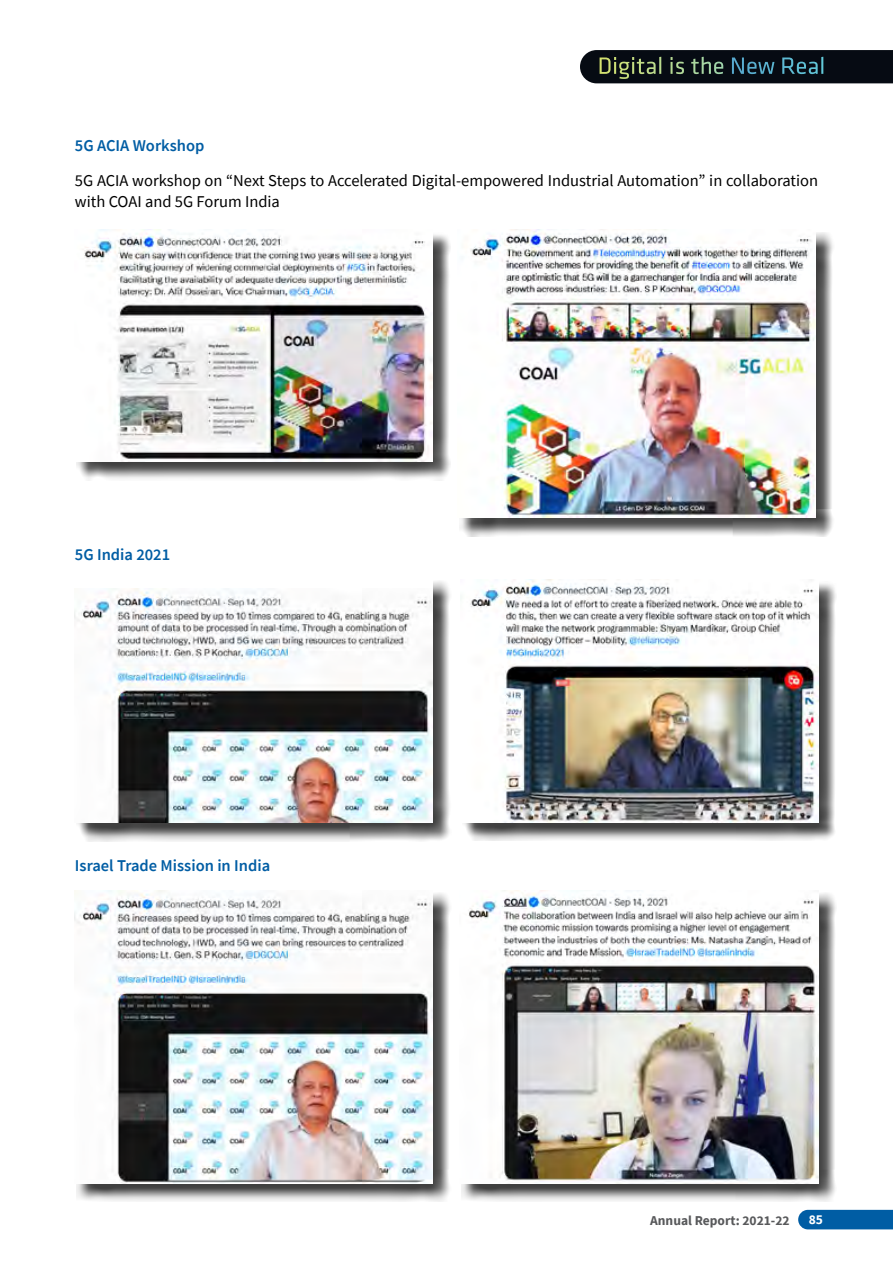
<style>
.page{position:relative;width:893px;height:1263px;background:#fff}
.page>*{position:absolute;margin:0;border:0;box-sizing:border-box;transform-origin:0 0}
.t1{font:16.5px/21px "Source Sans Pro";color:#000}
.t2{font:600 16.5px "Source Sans Pro";color:#005da4}
.t3{font:700 13.5px "Source Sans Pro";color:#58595b}
.t4{font:700 13.5px "Source Sans Pro";color:#fff}
</style>
<div class="page">
<div style="left:798px;top:1210px;width:95px;height:19px;background:#005da4"></div>
<svg style="left:580px;top:50px;width:313px;height:33px;background:#182226"></svg>
<div style="left:76px;top:232px;width:375px;height:248px;background:#000;opacity:.75"></div>
<img style="left:76px;top:230px;width:357px;height:232px">
<div style="left:76px;top:581px;width:376px;height:261px;background:#000;opacity:.75"></div>
<div style="left:74px;top:579px;width:359px;height:244px;background:#fff"></div>
<img style="left:74px;top:588px;width:359px;height:235px">
<div style="left:76px;top:892px;width:376px;height:310px;background:#000;opacity:.75"></div>
<img style="left:74px;top:891px;width:359px;height:292px">
<div style="left:462px;top:892px;width:375px;height:310px;background:#000;opacity:.75"></div>
<img style="left:462px;top:891px;width:356px;height:292px">
<div style="left:462px;top:581px;width:375px;height:260px;background:#000;opacity:.75"></div>
<img style="left:462px;top:579px;width:357px;height:244px">
<div style="left:459px;top:232px;width:376px;height:305px;background:#000;opacity:.75"></div>
<img style="left:459px;top:230px;width:357px;height:287px">
<p class="t2" style="left:75px;top:135px;width:131px">5G ACIA Workshop</p>
<p class="t1" style="left:75px;top:170px;width:745px">5G ACIA workshop on “Next Steps to Accelerated Digital-empowered Industrial Automation” in collaboration with COAI and 5G Forum India</p>
<p class="t2" style="left:75px;top:544px;width:97px">5G India 2021</p>
<p class="t2" style="left:75px;top:855px;width:197px">Israel Trade Mission in India</p>
<p class="t3" style="left:650px;top:1211px;width:141px">Annual Report: 2021-22</p>
<p class="t4" style="left:809px;top:1210px;width:16px">85</p>
</div>
